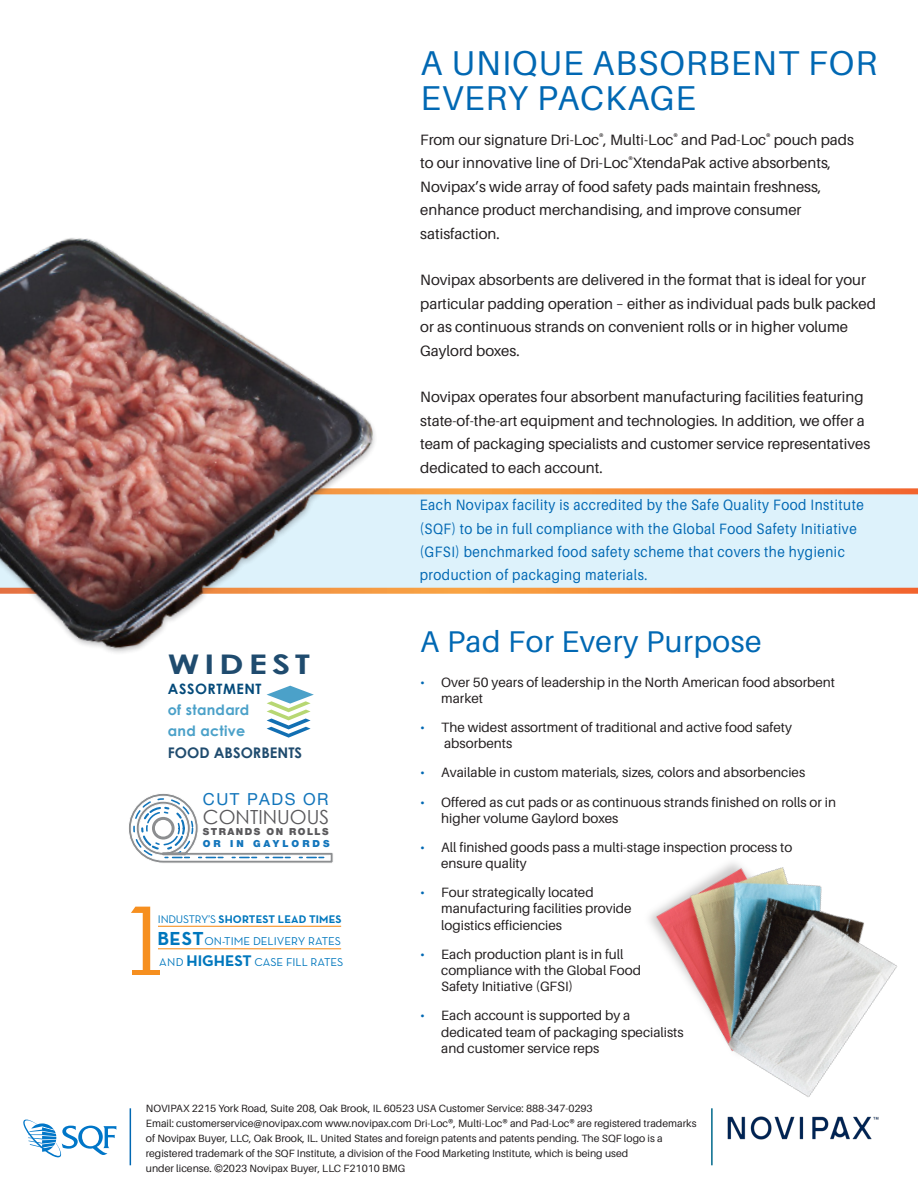
<style>
.page{position:relative;width:918px;height:1188px;background:#fff}
.page>*{position:absolute;margin:0;border:0;box-sizing:border-box;transform-origin:0 0}
.t1{font:89.55px "Century Gothic";color:#f68f1f;scale:1.17 1}
.back_headline{font:34.5px/35.4px "Aileron";letter-spacing:.03em;color:#0168b3}
.t2{font:30px "Aileron";letter-spacing:.02em;color:#0168b3}
.t3{font:700 27.15px "Century Gothic";letter-spacing:.14em;color:#1f4b6e;scale:1.3 1}
.t4{font:19.5px "Century Gothic";color:#5a595c}
.t5{font:16.65px "Helvetica Neue";letter-spacing:.09em;color:#1275bb}
.t6{font:15px/23.4px "Aileron";color:#231f20}
.text_in_bar{font:15px/23.4px "Aileron";letter-spacing:.04em;color:#0168b3;scale:.9 1}
.t7{font:700 14.55px "Century Gothic";color:#1f4b6e}
.t8{font:700 14.25px/20.5px "Century Gothic";letter-spacing:.02em;color:#4ba1c9}
.back_bullets{font:13.5px/16.2px "Aileron";color:#231f20}
.t9{font:11.55px "Neutra Text";color:#0077bd}
.t10{font:700 11.25px "Neutra Text";letter-spacing:.01em;color:#0077bd}
.Address{font:10.5px/15px "Aileron";color:#231f20}
.t11{font:900 9.75px/11.4px "Helvetica Neue";letter-spacing:.15em;color:#5a595c}
.s1{color:#044a7a}
.s2{color:#1275bb}
.s3{font-weight:400}
.s4{font-weight:700;font-size:19.2px}
.s5{font-weight:700;font-size:15.75px}
.s6{color:#0168b3}
</style>
<div class="page">
<div style="left:0;top:491px;width:918px;height:100px;background:#ddf2fb"></div>
<svg style="left:604px;top:588px;width:314px;height:6px;background:#f4803d"></svg>
<svg style="left:604px;top:488px;width:314px;height:6px;background:#f48341"></svg>
<img style="left:0;top:238px;width:604px;height:491px">
<hr style="left:158px;top:926px;width:183px;height:1px;background:#f68f1f">
<hr style="left:158px;top:948px;width:183px;height:1px;background:#f68f1f">
<div style="left:132px;top:970px;width:27px;height:5px;background:#f68f1f"></div>
<svg style="left:267px;top:686px;width:47px;height:52px"></svg>
<svg style="left:129px;top:793px;width:204px;height:70px"></svg>
<hr style="left:162px;top:852px;width:24px;height:3px;background:#8c8e90">
<img style="left:649px;top:863px;width:249px;height:234px">
<img style="left:727px;top:1116px;width:152px;height:24px">
<hr style="left:130px;top:1108px;width:1px;height:57px;background:#0168b3">
<hr style="left:711px;top:1108px;width:2px;height:57px;background:#00698b">
<svg style="left:23px;top:1119px;width:94px;height:39px"></svg>
<p class="t3" style="left:168px;top:647px;width:111px">WIDEST</p>
<p class="t8" style="left:168px;top:679px;width:95px"><span class="s1">ASSORTMENT </span>of standard and active</p>
<p class="t7" style="left:168px;top:743px;width:136px">FOOD ABSORBENTS</p>
<p class="t5" style="left:203px;top:789px;width:127px">CUT PADS OR</p>
<p class="t4" style="left:203px;top:805px;width:128px">CONTINUOUS</p>
<p class="t11" style="left:203px;top:826px;width:128px">STRANDS ON ROLLS<br><span class="s2">OR IN GAYLORDS</span></p>
<p class="t1" style="left:116px;top:884px;width:51px">1</p>
<p class="t10" style="left:158px;top:912px;width:185px"><span class="s3">INDUSTRY’S</span> SHORTEST LEAD TIMES</p>
<p class="t9" style="left:157px;top:934px;width:185px"><span class="s4">BEST</span>ON-TIME DELIVERY RATES</p>
<p class="t9" style="left:159px;top:955px;width:186px">AND <span class="s5">HIGHEST</span> CASE FILL RATES</p>
<p class="back_headline" style="left:420px;top:46px;width:458px">A UNIQUE ABSORBENT FOR<br>EVERY PACKAGE</p>
<p class="t6" style="left:420px;top:128px;width:435px">From our signature Dri-Loc<sup>®</sup>, Multi-Loc<sup>®</sup> and Pad-Loc<sup>®</sup> pouch pads to our innovative line of Dri-Loc<sup>®</sup>XtendaPak active absorbents, Novipax’s wide array of food safety pads maintain freshness, enhance product merchandising, and improve consumer satisfaction.</p>
<p class="t6" style="left:420px;top:269px;width:457px">Novipax absorbents are delivered in the format that is ideal for your particular padding operation – either as individual pads bulk packed or as continuous strands on convenient rolls or in higher volume Gaylord boxes.</p>
<p class="t6" style="left:420px;top:386px;width:451px">Novipax operates four absorbent manufacturing facilities featuring state-of-the-art equipment and technologies. In addition, we offer a team of packaging specialists and customer service representatives dedicated to each account.</p>
<p class="text_in_bar" style="left:420px;top:493px;width:495px">Each Novipax facility is accredited by the Safe Quality Food Institute (SQF) to be in full compliance with the Global Food Safety Initiative (GFSI) benchmarked food safety scheme that covers the hygienic production of packaging materials.</p>
<p class="t2" style="left:420px;top:626px;width:343px">A Pad For Every Purpose</p>
<p class="back_bullets" style="left:441px;top:674px;width:395px;text-indent:-21px"><span class="s6">•</span> Over 50 years of leadership in the North American food absorbent market</p>
<p class="back_bullets" style="left:444px;top:719px;width:349px;text-indent:-24px"><span class="s6">•</span> The widest assortment of traditional and active food safety absorbents</p>
<p class="back_bullets" style="left:420px;top:765px;width:387px"><span class="s6">•</span> Available in custom materials, sizes, colors and absorbencies</p>
<p class="back_bullets" style="left:441px;top:794px;width:396px;text-indent:-21px"><span class="s6">•</span> Offered as cut pads or as continuous strands finished on rolls or in higher volume Gaylord boxes</p>
<p class="back_bullets" style="left:441px;top:839px;width:353px;text-indent:-21px"><span class="s6">•</span> All finished goods pass a multi-stage inspection process to ensure quality</p>
<p class="back_bullets" style="left:441px;top:885px;width:192px;text-indent:-21px"><span class="s6">•</span> Four strategically located manufacturing facilities provide logistics efficiencies</p>
<p class="back_bullets" style="left:441px;top:946px;width:201px;text-indent:-21px"><span class="s6">•</span> Each production plant is in full compliance with the Global Food<br>Safety Initiative (GFSI)</p>
<p class="back_bullets" style="left:441px;top:1008px;width:244px;text-indent:-21px"><span class="s6">•</span> Each account is supported by a dedicated team of packaging specialists and customer service reps</p>
<p class="Address" style="left:146px;top:1101px;width:448px">NOVIPAX 2215 York Road, Suite 208, Oak Brook, IL 60523 USA Customer Service: 888-347-0293</p>
<p class="Address" style="left:146px;top:1116px;width:552px">Email: customerservice@novipax.com www.novipax.com Dri-Loc®, Multi-Loc® and Pad-Loc® are registered trademarks of Novipax Buyer, LLC, Oak Brook, IL. United States and foreign patents and patents pending. The SQF logo is a</p>
<p class="Address" style="left:146px;top:1146px;width:484px">registered trademark of the SQF Institute, a division of the Food Marketing Institute, which is being used under license. ©2023 Novipax Buyer, LLC F21010 BMG</p>
</div>
